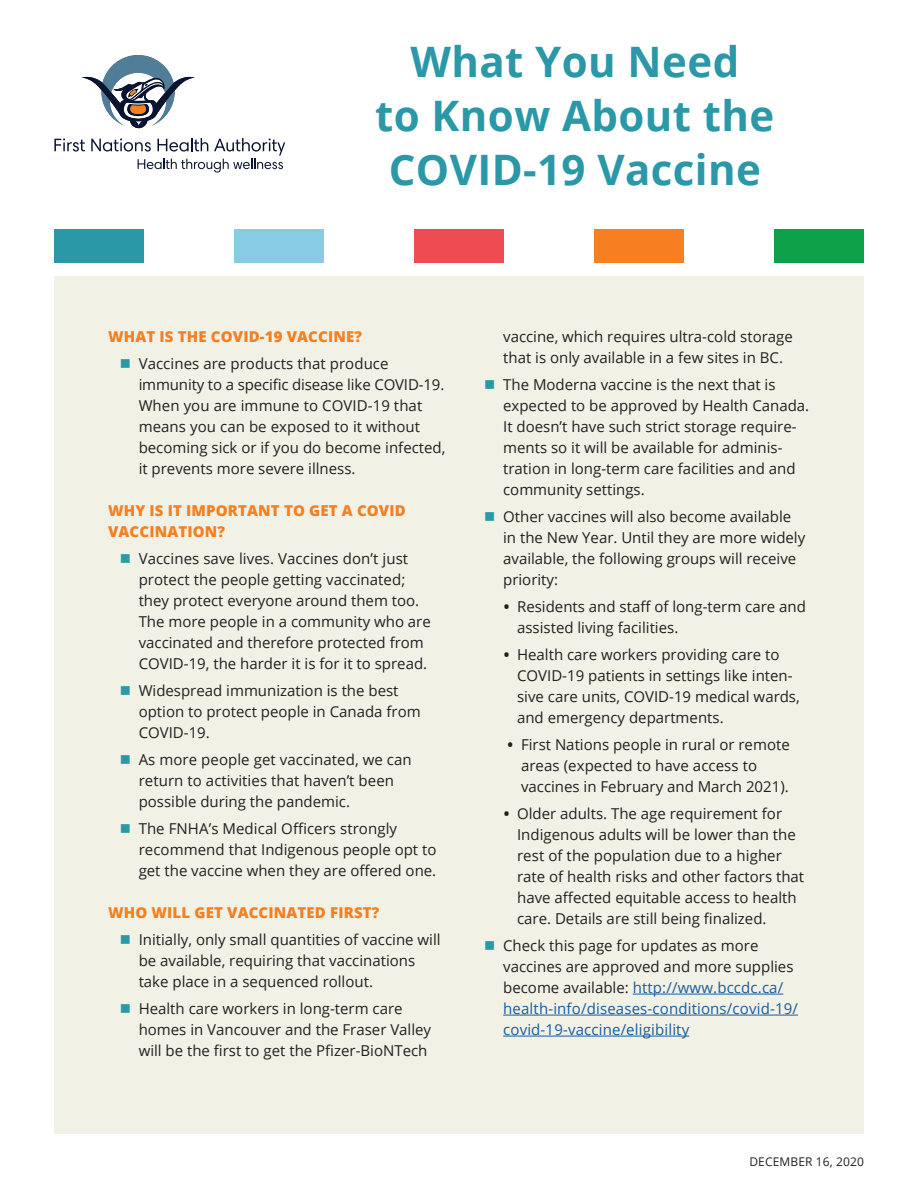
<style>
.page{position:relative;width:918px;height:1188px;background:#fff}
.page>*{position:absolute;margin:0;border:0;box-sizing:border-box;transform-origin:0 0}
.t1{font:700 42px/54px "Open Sans";letter-spacing:.01em;color:#2a98a7;text-align:center}
.t2{font:15px/21px "Open Sans";color:#231f20}
.t3{font:15px/21px "Open Sans";color:#175d9e}
.t4{font:800 15px/21px "Open Sans";letter-spacing:.01em;color:#f57f21}
.t5{font:12px "Open Sans";letter-spacing:.01em;color:#231f20}
.s1{color:#2a98a7}
.s2{font-weight:700}
.s3{color:#231f20}
</style>
<div class="page">
<svg style="left:54px;top:139px;width:31px;height:13px"></svg>
<svg style="left:91px;top:138px;width:194px;height:35px"></svg>
<svg style="left:82px;top:55px;width:113px;height:74px"></svg>
<div style="left:54px;top:230px;width:89px;height:33px;background:#2a98a7"></div>
<div style="left:234px;top:230px;width:90px;height:33px;background:#88cbe5"></div>
<div style="left:414px;top:230px;width:90px;height:33px;background:#ef4b52"></div>
<div style="left:594px;top:230px;width:90px;height:33px;background:#f57f21"></div>
<div style="left:775px;top:230px;width:89px;height:33px;background:#0fa14a"></div>
<div style="left:54px;top:276px;width:810px;height:858px;background:#f2f1e6"></div>
<hr style="left:633px;top:994px;width:150px;height:1px;background:#175d9e">
<hr style="left:503px;top:1015px;width:295px;height:1px;background:#175d9e">
<hr style="left:503px;top:1036px;width:186px;height:1px;background:#175d9e">
<h1 class="t1" style="left:375px;top:34px;width:401px">What You Need<br>to Know About the<br>COVID-19 Vaccine</h1>
<p class="t4" style="left:108px;top:325px;width:256px">WHAT IS THE COVID-19 VACCINE?</p>
<p class="t2" style="left:139px;top:353px;width:308px;text-indent:-19px"><span class="s1">■</span> Vaccines are products that produce immunity to a specific disease like COVID-19.<br>When you are immune to COVID-19 that means you can be exposed to it without becoming sick or if you do become infected, it prevents more severe illness.</p>
<p class="t4" style="left:108px;top:499px;width:299px">WHY IS IT IMPORTANT TO GET A COVID<br>VACCINATION?</p>
<p class="t2" style="left:139px;top:548px;width:294px;text-indent:-19px"><span class="s1">■</span> Vaccines save lives. Vaccines don’t just protect the people getting vaccinated; they protect everyone around them too.<br>The more people in a community who are vaccinated and therefore protected from COVID-19, the harder it is for it to spread.</p>
<p class="t2" style="left:139px;top:680px;width:284px;text-indent:-19px"><span class="s1">■</span> Widespread immunization is the best option to protect people in Canada from<br>COVID-19.</p>
<p class="t2" style="left:139px;top:749px;width:275px;text-indent:-19px"><span class="s1">■</span> As more people get vaccinated, we can return to activities that haven’t been possible during the pandemic.</p>
<p class="t2" style="left:139px;top:818px;width:299px;text-indent:-19px"><span class="s1">■</span> The FNHA’s Medical Officers strongly recommend that Indigenous people opt to get the vaccine when they are offered one.</p>
<p class="t4" style="left:108px;top:901px;width:273px">WHO WILL GET VACCINATED FIRST?</p>
<p class="t2" style="left:139px;top:929px;width:303px;text-indent:-19px"><span class="s1">■</span> Initially, only small quantities of vaccine will be available, requiring that vaccinations take place in a sequenced rollout.</p>
<p class="t2" style="left:139px;top:998px;width:294px;text-indent:-19px"><span class="s1">■</span> Health care workers in long-term care homes in Vancouver and the Fraser Valley will be the first to get the Pfizer-BioNTech</p>
<p class="t2" style="left:503px;top:326px;width:291px">vaccine, which requires ultra-cold storage that is only available in a few sites in BC.</p>
<p class="t2" style="left:503px;top:374px;width:308px;text-indent:-19px"><span class="s1">■</span> The Moderna vaccine is the next that is expected to be approved by Health Canada.<br>It doesn’t have such strict storage require&shy;ments so it will be available for adminis&shy;tration in long-term care facilities and and community settings.</p>
<p class="t2" style="left:503px;top:506px;width:304px;text-indent:-19px"><span class="s1">■</span> Other vaccines will also become available in the New Year. Until they are more widely available, the following groups will receive priority:</p>
<p class="t2" style="left:517px;top:596px;width:290px;text-indent:-13px"><span class="s2">•</span> Residents and staff of long-term care and assisted living facilities.</p>
<p class="t2" style="left:517px;top:644px;width:284px;text-indent:-13px"><span class="s2">•</span> Health care workers providing care to COVID-19 patients in settings like inten&shy;sive care units, COVID-19 medical wards, and emergency departments.</p>
<p class="t2" style="left:521px;top:734px;width:270px;text-indent:-13px"><span class="s2">•</span> First Nations people in rural or remote areas (expected to have access to vaccines in February and March 2021).</p>
<p class="t2" style="left:517px;top:803px;width:289px;text-indent:-13px"><span class="s2">•</span> Older adults. The age requirement for Indigenous adults will be lower than the rest of the population due to a higher rate of health risks and other factors that have affected equitable access to health care. Details are still being finalized.</p>
<p class="t3" style="left:503px;top:935px;width:296px;text-indent:-19px"><span class="s1">■</span> <span class="s3">Check this page for updates as more vaccines are approved and more supplies become available:</span> http://www.bccdc.ca/ health-info/diseases-conditions/covid-19/ covid-19-vaccine/eligibility</p>
<p class="t5" style="left:749px;top:1153px;width:116px">DECEMBER 16, 2020</p>
</div>
